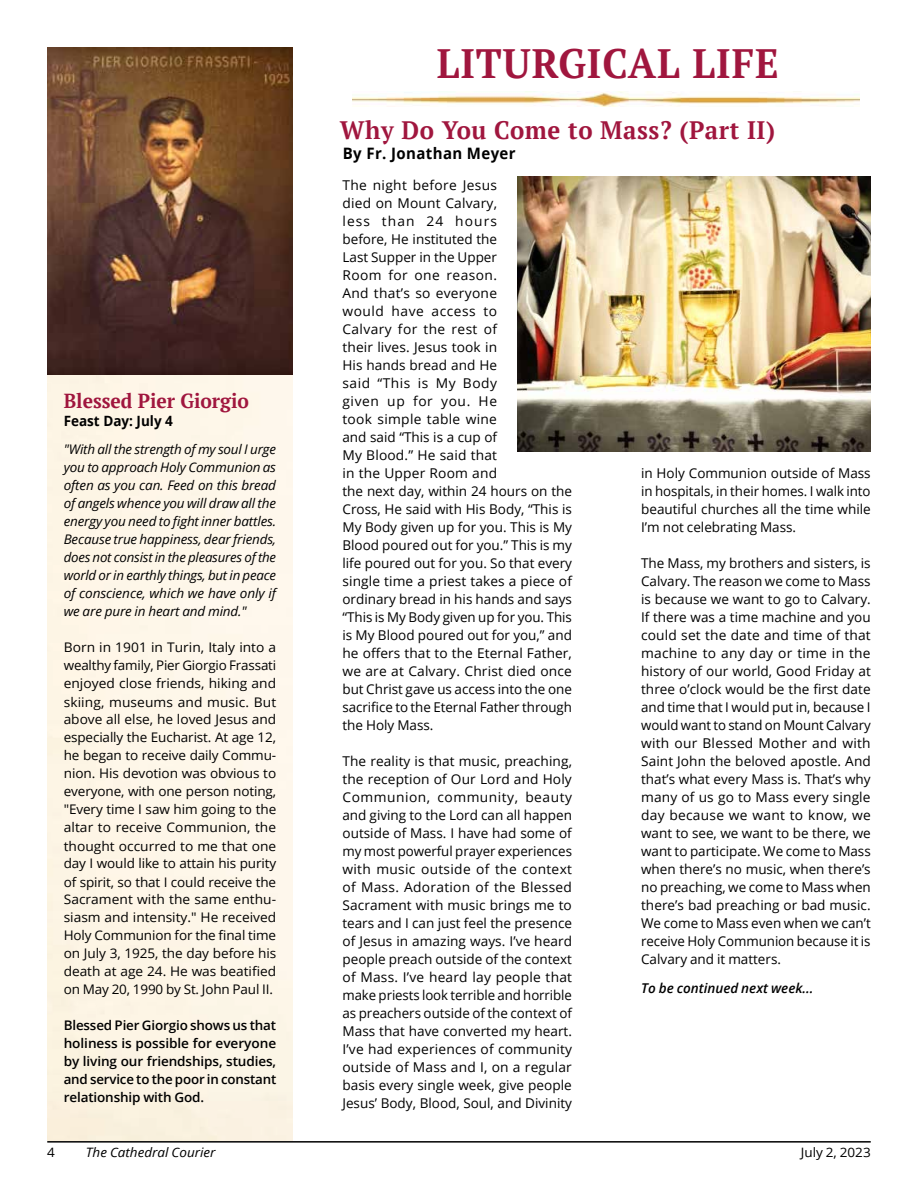
<style>
.page{position:relative;width:918px;height:1188px;background:#fff}
.page>*{position:absolute;margin:0;border:0;box-sizing:border-box;transform-origin:0 0}
.t1{font:700 40.95px "PT Serif";letter-spacing:.025em;color:#a0163e;scale:.95 1}
.t2{font:700 25.2px "PT Serif";letter-spacing:.025em;color:#a0163e;scale:.95 1}
.t3{font:700 20.25px "PT Serif";color:#a0163e;scale:.95 1}
.t4{font:700 15.75px "Open Sans";letter-spacing:.025em;color:#000;scale:.95 1}
.t5{font:700 14.1px "Open Sans";color:#000;scale:.95 1}
.t6{font:13.5px/18px "Open Sans";color:#000;text-align:justify}
.t7{font:italic 600 13.5px "Open Sans";color:#000}
.t8{font:13.2px/18px "Open Sans";letter-spacing:-.005em;color:#000;text-align:justify;scale:1.04 1}
.t9{font:italic 13.2px/18px "Open Sans";letter-spacing:-.005em;color:#000;text-align:justify}
.t10{font:600 13.2px/18px "Open Sans";letter-spacing:-.015em;color:#000;text-align:justify}
.t11{font:italic 12.9px "Open Sans";color:#000;scale:1.04 1}
.t12{font:12.9px "Open Sans";color:#000;scale:1.04 1}
</style>
<div class="page">
<hr style="left:47px;top:1141px;width:824px;height:2px;background:#000">
<img style="left:353px;top:92px;width:507px;height:15px">
<img style="left:47px;top:48px;width:246px;height:327px">
<img style="left:517px;top:177px;width:354px;height:274px">
<h3 class="t3" style="left:64px;top:388px;width:197px">Blessed Pier Giorgio</h3>
<p class="t5" style="left:64px;top:411px;width:116px">Feast Day: July 4</p>
<p class="t9" style="left:64px;top:440px;width:214px">"With all the strength of my soul I urge you to approach Holy Communion as often as you can. Feed on this bread of angels whence you will draw all the energy you need to fight inner battles.<br>Because true happiness, dear friends, does not consist in the pleasures of the world or in earthly things, but in peace of conscience, which we have only if we are pure in heart and mind."</p>
<p class="t8" style="left:64px;top:638px;width:206px">Born in 1901 in Turin, Italy into a wealthy family, Pier Giorgio Frassati enjoyed close friends, hiking and skiing, museums and music. But above all else, he loved Jesus and especially the Eucharist. At age 12, he began to receive daily Commu&shy;nion. His devotion was obvious to everyone, with one person noting, "Every time I saw him going to the altar to receive Communion, the thought occurred to me that one day I would like to attain his purity of spirit, so that I could receive the Sacrament with the same enthu&shy;siasm and intensity." He received Holy Communion for the final time on July 3, 1925, the day before his death at age 24. He was beatified on May 20, 1990 by St. John Paul II.</p>
<p class="t10" style="left:64px;top:1016px;width:214px">Blessed Pier Giorgio shows us that holiness is possible for everyone by living our friendships, studies, and service to the poor in constant relationship with God.</p>
<h1 class="t1" style="left:437px;top:36px;width:361px">LITURGICAL LIFE</h1>
<h2 class="t2" style="left:340px;top:114px;width:460px">Why Do You Come to Mass? (Part II)</h2>
<p class="t4" style="left:343px;top:142px;width:183px">By Fr. Jonathan Meyer</p>
<p class="t6" style="left:342px;top:176px;width:231px;text-align:left">The night before Jesus<br>died on Mount Calvary,<br>less than 24 hours<br>before, He instituted the<br>Last Supper in the Upper<br>Room for one reason.<br>And that’s so everyone<br>would have access to<br>Calvary for the rest of<br>their lives. Jesus took in<br>His hands bread and He<br>said “This is My Body<br>given up for you. He<br>took simple table wine<br>and said “This is a cup of<br>My Blood.” He said that<br>in the Upper Room and<br>the next day, within 24 hours on the<br>Cross, He said with His Body, “This is<br>My Body given up for you. This is My<br>Blood poured out for you.” This is my life poured out for you. So that every single time a priest takes a piece of ordinary bread in his hands and says “This is My Body given up for you. This is My Blood poured out for you,” and he offers that to the Eternal Father, we are at Calvary. Christ died once but Christ gave us access into the one sacrifice to the Eternal Father through the Holy Mass.</p>
<p class="t6" style="left:342px;top:752px;width:231px">The reality is that music, preaching, the reception of Our Lord and Holy Communion, community, beauty and giving to the Lord can all happen outside of Mass. I have had some of my most powerful prayer experiences with music outside of the context of Mass. Adoration of the Blessed Sacrament with music brings me to tears and I can just feel the presence of Jesus in amazing ways. I’ve heard people preach outside of the context of Mass. I’ve heard lay people that make priests look terrible and horrible as preachers outside of the context of Mass that have converted my heart.<br>I’ve had experiences of community outside of Mass and I, on a regular basis every single week, give people Jesus’ Body, Blood, Soul, and Divinity</p>
<p class="t6" style="left:641px;top:464px;width:231px">in Holy Communion outside of Mass in hospitals, in their homes. I walk into beautiful churches all the time while I’m not celebrating Mass.</p>
<p class="t6" style="left:641px;top:554px;width:231px">The Mass, my brothers and sisters, is Calvary. The reason we come to Mass is because we want to go to Calvary.<br>If there was a time machine and you could set the date and time of that machine to any day or time in the history of our world, Good Friday at three o’clock would be the first date and time that I would put in, because I would want to stand on Mount Calvary with our Blessed Mother and with Saint John the beloved apostle. And that’s what every Mass is. That’s why many of us go to Mass every single day because we want to know, we want to see, we want to be there, we want to participate. We come to Mass when there’s no music, when there’s no preaching, we come to Mass when there’s bad preaching or bad music.<br>We come to Mass even when we can’t receive Holy Communion because it is Calvary and it matters.</p>
<p class="t7" style="left:641px;top:979px;width:174px">To be continued next week...</p>
<p class="t12" style="left:47px;top:1143px;width:9px">4</p>
<p class="t12" style="left:801px;top:1143px;width:69px">July 2, 2023</p>
<p class="t11" style="left:86px;top:1144px;width:126px">The Cathedral Courier</p>
</div>
